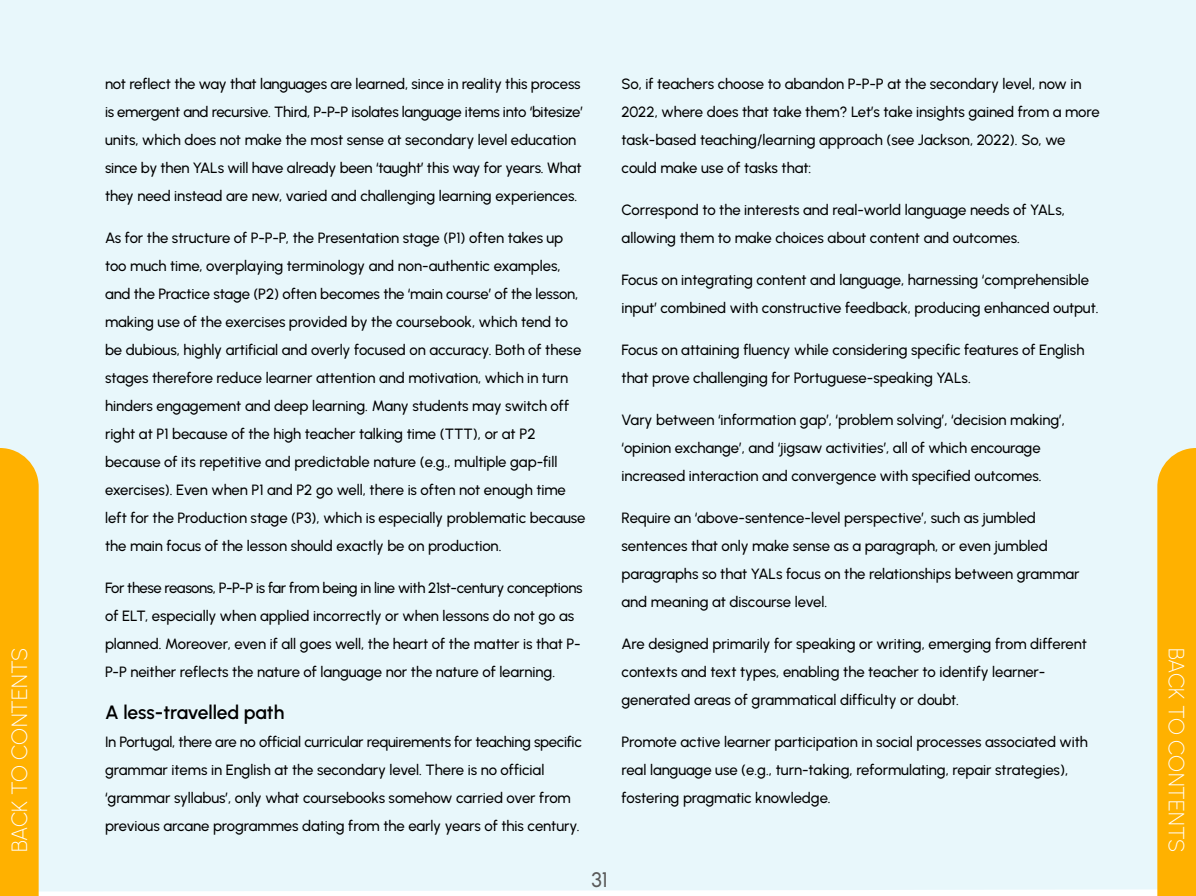
<style>
.page{position:relative;width:1196px;height:896px;background:#fff}
.page>*{position:absolute;margin:0;border:0;box-sizing:border-box;transform-origin:0 0}
.t1{font:200 22.05px "Urbanist";color:#fff}
.t2{font:500 21px "Urbanist";color:#5a5a5a}
.t3{font:600 19.25px "Urbanist";letter-spacing:-.005em;color:#000}
.t4{font:500 14.88px/28px "Urbanist";letter-spacing:-.01em;color:#000}
</style>
<div class="page">
<div style="left:0;top:0;width:1195px;height:892px;background:#e8f7fb"></div>
<svg style="left:1157px;top:448px;width:38px;height:448px;background:#feb309"></svg>
<div style="left:0;top:448px;width:39px;height:448px;background:#ffb100"></div>
<h1 class="t1" style="left:6px;top:852px;width:206px;rotate:-90deg">BACK TO CONTENTS</h1>
<p class="t4" style="left:105px;top:70px;width:479px">not reflect the way that languages are learned, since in reality this process is emergent and recursive. Third, P-P-P isolates language items into ʻbitesize’ units, which does not make the most sense at secondary level education since by then YALs will have already been ʻtaught’ this way for years. What they need instead are new, varied and challenging learning experiences.</p>
<p class="t4" style="left:105px;top:224px;width:482px">As for the structure of P-P-P, the Presentation stage (P1) often takes up too much time, overplaying terminology and non-authentic examples, and the Practice stage (P2) often becomes the ʻmain course’ of the lesson, making use of the exercises provided by the coursebook, which tend to be dubious, highly artificial and overly focused on accuracy. Both of these stages therefore reduce learner attention and motivation, which in turn hinders engagement and deep learning. Many students may switch off right at P1 because of the high teacher talking time (TTT), or at P2 because of its repetitive and predictable nature (e.g., multiple gap-fill exercises). Even when P1 and P2 go well, there is often not enough time left for the Production stage (P3), which is especially problematic because the main focus of the lesson should exactly be on production.</p>
<p class="t4" style="left:105px;top:574px;width:479px">For these reasons, P-P-P is far from being in line with 21st-century conceptions of ELT, especially when applied incorrectly or when lessons do not go as planned. Moreover, even if all goes well, the heart of the matter is that P-P-P neither reflects the nature of language nor the nature of learning.</p>
<p class="t3" style="left:105px;top:701px;width:181px">A less-travelled path</p>
<p class="t4" style="left:105px;top:728px;width:478px">In Portugal, there are no official curricular requirements for teaching specific grammar items in English at the secondary level. There is no official ʻgrammar syllabus’, only what coursebooks somehow carried over from previous arcane programmes dating from the early years of this century.</p>
<h2 class="t2" style="left:591px;top:867px;width:18px">31</h2>
<p class="t4" style="left:621px;top:70px;width:479px">So, if teachers choose to abandon P-P-P at the secondary level, now in 2022, where does that take them? Let’s take insights gained from a more task-based teaching/learning approach (see Jackson, 2022). So, we could make use of tasks that:</p>
<p class="t4" style="left:621px;top:196px;width:445px">Correspond to the interests and real-world language needs of YALs, allowing them to make choices about content and outcomes.</p>
<p class="t4" style="left:621px;top:266px;width:478px">Focus on integrating content and language, harnessing ʻcomprehensible input’ combined with constructive feedback, producing enhanced output.</p>
<p class="t4" style="left:621px;top:336px;width:464px">Focus on attaining fluency while considering specific features of English that prove challenging for Portuguese-speaking YALs.</p>
<p class="t4" style="left:621px;top:406px;width:445px">Vary between ʻinformation gap’, ʻproblem solving’, ʻdecision making’, ʻopinion exchange’, and ʻjigsaw activities’, all of which encourage increased interaction and convergence with specified outcomes.</p>
<p class="t4" style="left:621px;top:504px;width:459px">Require an ʻabove-sentence-level perspective’, such as jumbled sentences that only make sense as a paragraph, or even jumbled paragraphs so that YALs focus on the relationships between grammar and meaning at discourse level.</p>
<p class="t4" style="left:621px;top:630px;width:467px">Are designed primarily for speaking or writing, emerging from different contexts and text types, enabling the teacher to identify learner&shy;generated areas of grammatical difficulty or doubt.</p>
<p class="t4" style="left:621px;top:728px;width:468px">Promote active learner participation in social processes associated with real language use (e.g., turn-taking, reformulating, repair strategies), fostering pragmatic knowledge.</p>
<h1 class="t1" style="left:1189px;top:648px;width:206px;rotate:90deg">BACK TO CONTENTS</h1>
</div>
